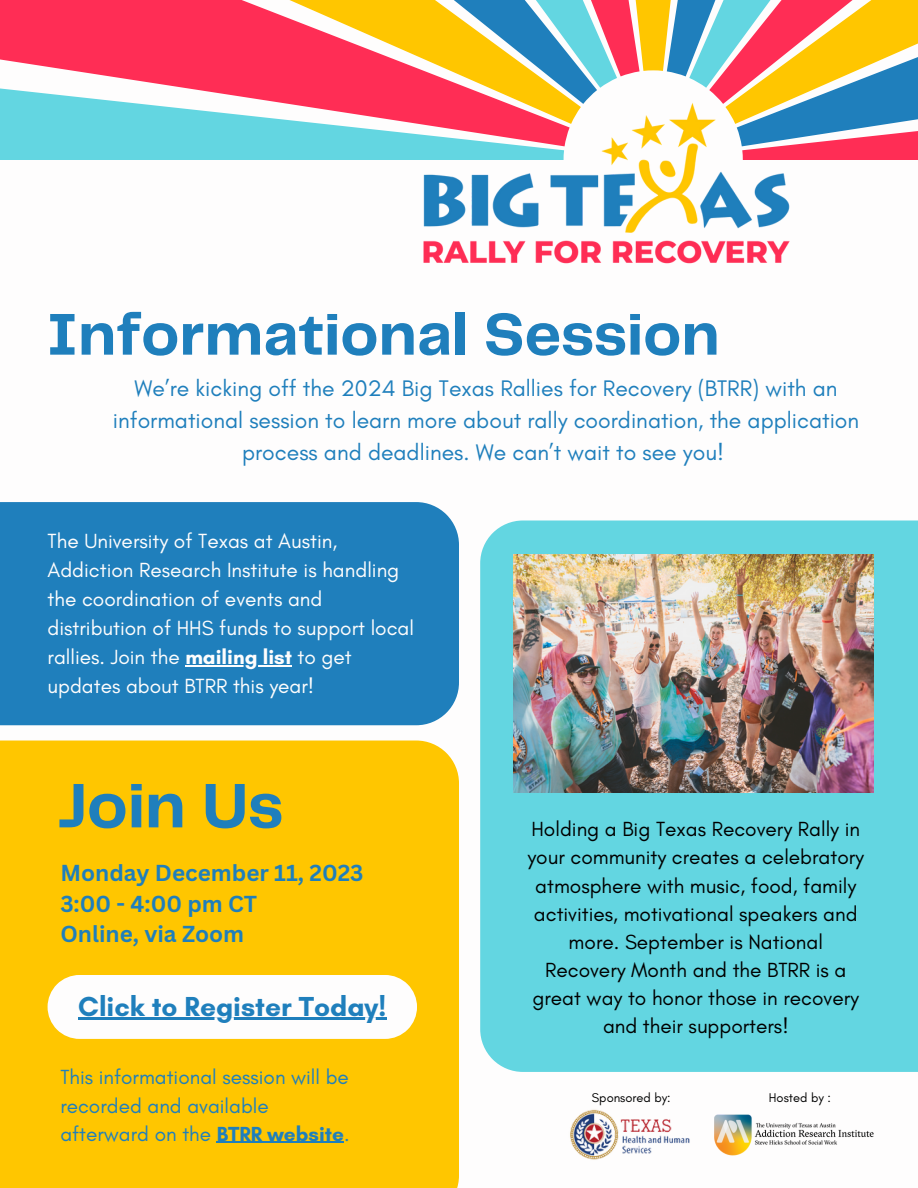
<style>
.page{position:relative;width:918px;height:1188px;background:#fff}
.page>*{position:absolute;margin:0;border:0;box-sizing:border-box;transform-origin:0 0}
.t1{font:700 65.25px "Telegraf";color:#1f7fbc}
.t2{font:700 61.2px "Telegraf";color:#1f7fbc}
.t3{font:700 28.05px "Glacial Indifference";color:#1f7fbc}
.t4{font:22.95px/31.8px "Glacial Indifference";color:#1f7fbc;text-align:center}
.t5{font:700 22.5px/30.3px "Canva Sans";color:#1f7fbc}
.t6{font:20.85px/28.2px "Glacial Indifference";color:#000;text-align:center}
.t7{font:20.85px/29.1px "Glacial Indifference";color:#fefdfd}
.t8{font:20.85px/28.2px "Glacial Indifference";color:#1f7fbc}
.t9{font:12.9px "Glacial Indifference";color:#000}
.s1{font-weight:700}
</style>
<div class="page">
<div style="left:0;top:146px;width:423px;height:13px;background:#63d6e1"></div>
<div style="left:0;top:124px;width:423px;height:22px;background:#63d6e1"></div>
<svg style="left:0;top:104px;width:423px;height:20px;fill:#63d6e1"></svg>
<svg style="left:0;top:88px;width:423px;height:16px"></svg>
<svg style="left:0;top:0;width:423px;height:88px;fill:#ff2d55"></svg>
<svg style="left:60px;top:0;width:426px;height:76px;background:#fd5759"></svg>
<svg style="left:486px;top:0;width:432px;height:159px;background:#b99a76"></svg>
<img style="left:423px;top:5px;width:367px;height:259px">
<div style="left:0;top:502px;width:459px;height:223px;background:#1f7fbc"></div>
<div style="left:0;top:741px;width:459px;height:447px;background:#ffc600"></div>
<img style="left:570px;top:1109px;width:120px;height:51px">
<img style="left:714px;top:1114px;width:160px;height:42px">
<svg style="left:48px;top:975px;width:369px;height:64px"></svg>
<div style="left:480px;top:521px;width:438px;height:551px;background:#63d6e1"></div>
<img style="left:513px;top:554px;width:360px;height:239px">
<hr style="left:185px;top:665px;width:107px;height:2px;background:#fefdfd">
<hr style="left:78px;top:1018px;width:308px;height:2px;background:#1f7fbc">
<hr style="left:217px;top:1142px;width:127px;height:1px;background:#1f7fbc">
<p class="t2" style="left:47px;top:308px;width:674px">Informational Session</p>
<p class="t4" style="left:113px;top:372px;width:748px">We’re kicking off the 2024 Big Texas Rallies for Recovery (BTRR) with an informational session to learn more about rally coordination, the application process and deadlines. We can’t wait to see you!</p>
<p class="t7" style="left:48px;top:526px;width:368px">The University of Texas at Austin, Addiction Research Institute is handling the coordination of events and distribution of HHS funds to support local rallies. Join the <span class="s1">mailing list</span> to get updates about BTRR this year!</p>
<p class="t1" style="left:57px;top:778px;width:228px">Join Us</p>
<p class="t5" style="left:60px;top:857px;width:305px">Monday December 11, 2023<br>3:00 - 4:00 pm CT</p>
<p class="t5" style="left:60px;top:918px;width:185px">Online, via Zoom</p>
<p class="t3" style="left:78px;top:989px;width:310px">Click to Register Today!</p>
<p class="t8" style="left:60px;top:1063px;width:291px">This informational session will be recorded and available afterward on the <span class="s1">BTRR website</span>.</p>
<p class="t6" style="left:527px;top:815px;width:338px">Holding a Big Texas Recovery Rally in your community creates a celebratory atmosphere with music, food, family activities, motivational speakers and more. September is National Recovery Month and the BTRR is a great way to honor those in recovery and their supporters!</p>
<p class="t9" style="left:592px;top:1090px;width:80px">Sponsored by:</p>
<p class="t9" style="left:769px;top:1090px;width:63px">Hosted by :</p>
</div>
